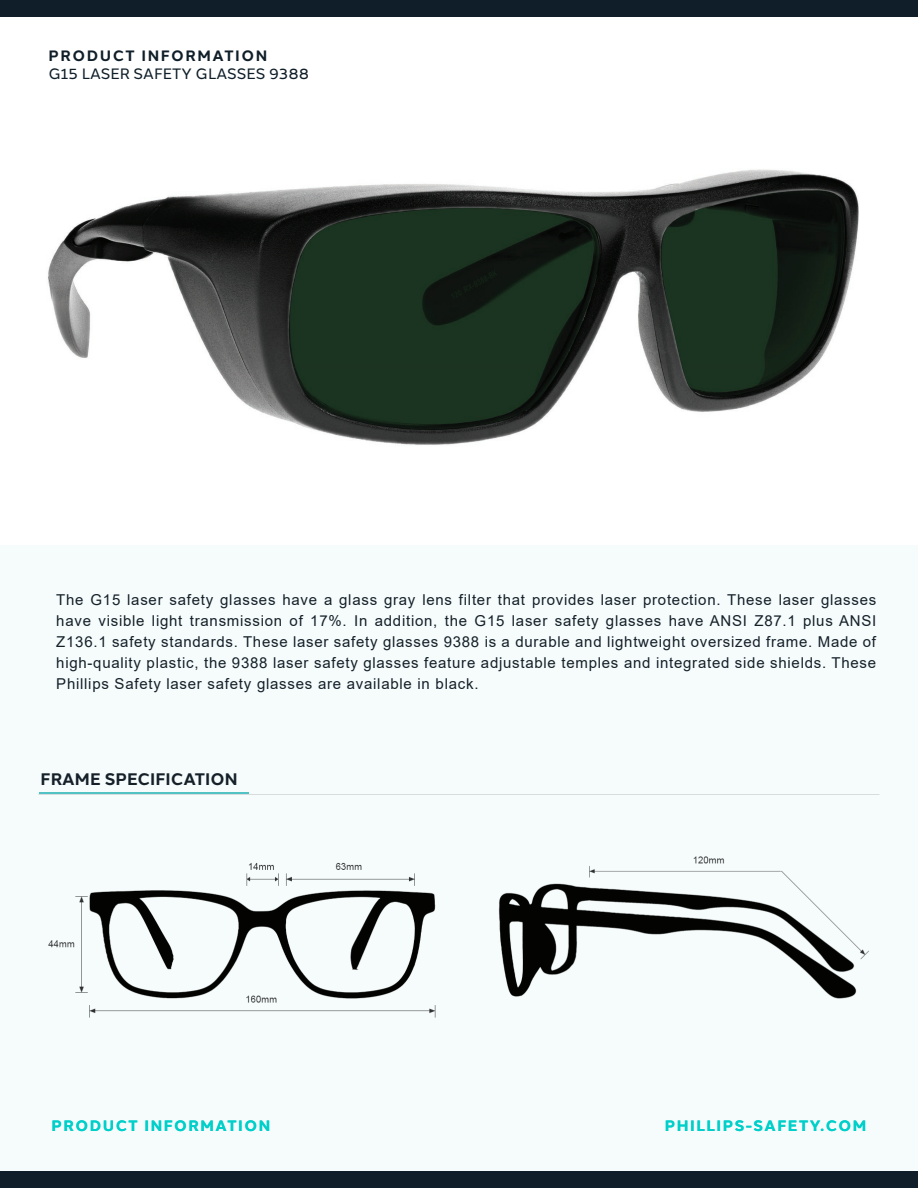
<style>
.page{position:relative;width:918px;height:1188px;background:#fff}
.page>*{position:absolute;margin:0;border:0;box-sizing:border-box;transform-origin:0 0}
.t1{font:700 16.65px "Halcom";color:#152029}
.t2{font:15px/21px "Arial";letter-spacing:.05em;color:#152029;text-align:justify}
.t3{font:700 15px "Halcom";letter-spacing:.1em;color:#00cfca}
.t4{font:15px "Halcom";color:#0f1e28}
.t5{font:700 15px "Halcom";letter-spacing:.1em;color:#0f1e28}
</style>
<div class="page">
<div style="left:0;top:545px;width:918px;height:643px;background:#f6fcfc"></div>
<hr style="left:39px;top:792px;width:209px;height:2px;background:#52c3c5">
<div style="left:0;top:1171px;width:918px;height:17px;background:#0f1e28"></div>
<div style="left:0;top:0;width:918px;height:17px;background:#0f1e28"></div>
<img style="left:48px;top:856px;width:821px;height:162px">
<img style="left:48px;top:169px;width:811px;height:276px">
<p class="t5" style="left:49px;top:44px;width:220px">PRODUCT INFORMATION</p>
<p class="t4" style="left:49px;top:62px;width:262px">G15 LASER SAFETY GLASSES 9388</p>
<p class="t2" style="left:56px;top:589px;width:822px">The G15 laser safety glasses have a glass gray lens filter that provides laser protection. These laser glasses have visible light transmission of 17%. In addition, the G15 laser safety glasses have ANSI Z87.1 plus ANSI Z136.1 safety standards. These laser safety glasses 9388 is a durable and lightweight oversized frame. Made of high-quality plastic, the 9388 laser safety glasses feature adjustable temples and integrated side shields. These Phillips Safety laser safety glasses are available in black.</p>
<p class="t1" style="left:41px;top:766px;width:199px">FRAME SPECIFICATION</p>
<p class="t3" style="left:52px;top:1114px;width:220px">PRODUCT INFORMATION</p>
<p class="t3" style="left:665px;top:1114px;width:203px">PHILLIPS-SAFETY.COM</p>
</div>
